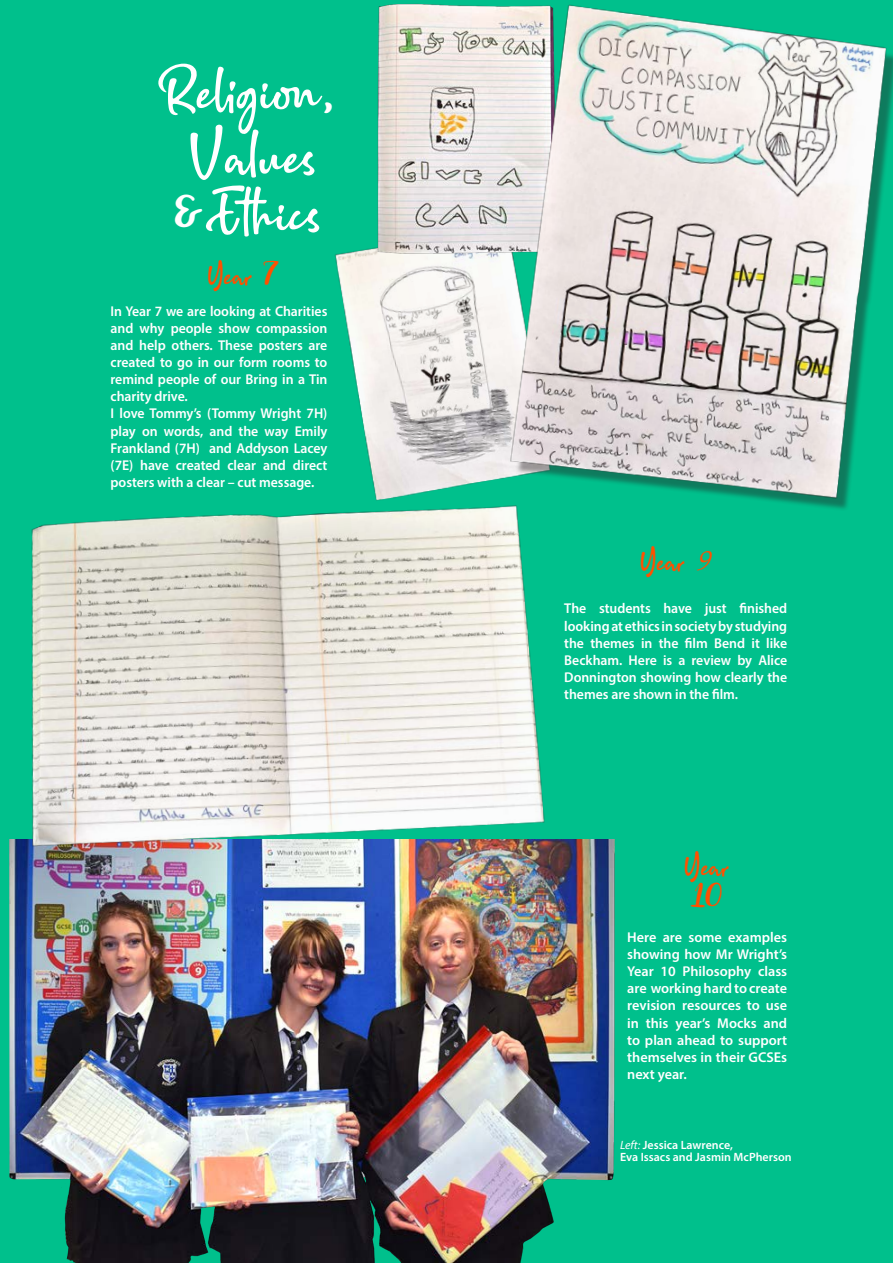
<style>
.page{position:relative;width:893px;height:1263px;background:#fff}
.page>*{position:absolute;margin:0;border:0;box-sizing:border-box;transform-origin:0 0}
.t1{font:54px/64.8px "Brillion";color:#fff;text-align:center}
.t2{font:27px "Brillion";color:#ff5000}
.t3{font:27px "amalya";color:#ff5000}
.t4{font:600 14.25px/17.1px "Myriad Pro";letter-spacing:-.005em;color:#fff;text-align:justify}
.t5{font:600 12px/12px "Myriad Pro";color:#fff}
.s1{font-family:"amalya"}
.s2{font-family:"amalya";font-size:45px}
.s3{font-family:"Adventure"}
.s4{font-weight:400;font-style:italic}
</style>
<div class="page">
<div style="left:1px;top:0;width:892px;height:1262px;background:#00c08c"></div>
<img style="left:9px;top:840px;width:606px;height:422px">
<img style="left:335px;top:248px;width:162px;height:235px">
<img style="left:371px;top:3px;width:126px;height:256px">
<img style="left:497px;top:4px;width:396px;height:505px">
<img style="left:9px;top:483px;width:545px;height:380px">
<h1 class="t1" style="left:158px;top:57px;width:180px">Religion<span class="s1">,<br></span>Values</h1>
<h1 class="t1" style="left:170px;top:179px;width:155px"><span class="s2">&amp;</span>Ethics</h1>
<p class="t2" style="left:208px;top:259px;width:73px">Year <span class="s1">7</span></p>
<p class="t4" style="left:111px;top:302px;width:218px">In Year 7 we are looking at Charities and why people show compassion and help others. These posters are created to go in our form rooms to remind people of our Bring in a Tin charity drive.</p>
<p class="t4" style="left:111px;top:405px;width:218px">I love Tommy’s (Tommy Wright 7H) play on words, and the way Emily Frankland (7H) and Addyson Lacey (7E) have created clear and direct posters with a clear – cut message.</p>
<p class="t2" style="left:640px;top:545px;width:72px">Year <span class="s3">9</span></p>
<p class="t4" style="left:564px;top:600px;width:224px">The students have just finished looking at ethics in society by studying the themes in the film Bend it like Beckham. Here is a review by Alice Donnington showing how clearly the themes are shown in the film.</p>
<p class="t2" style="left:684px;top:849px;width:47px">Year</p>
<p class="t3" style="left:691px;top:881px;width:33px">10</p>
<p class="t4" style="left:627px;top:928px;width:161px">Here are some examples showing how Mr Wright’s Year 10 Philosophy class are working hard to create revision resources to use in this year’s Mocks and to plan ahead to support themselves in their GCSEs next year.</p>
<p class="t5" style="left:620px;top:1138px;width:173px"><span class="s4">Left:</span> Jessica Lawrence,<br>Eva Issacs and Jasmin McPherson</p>
</div>
